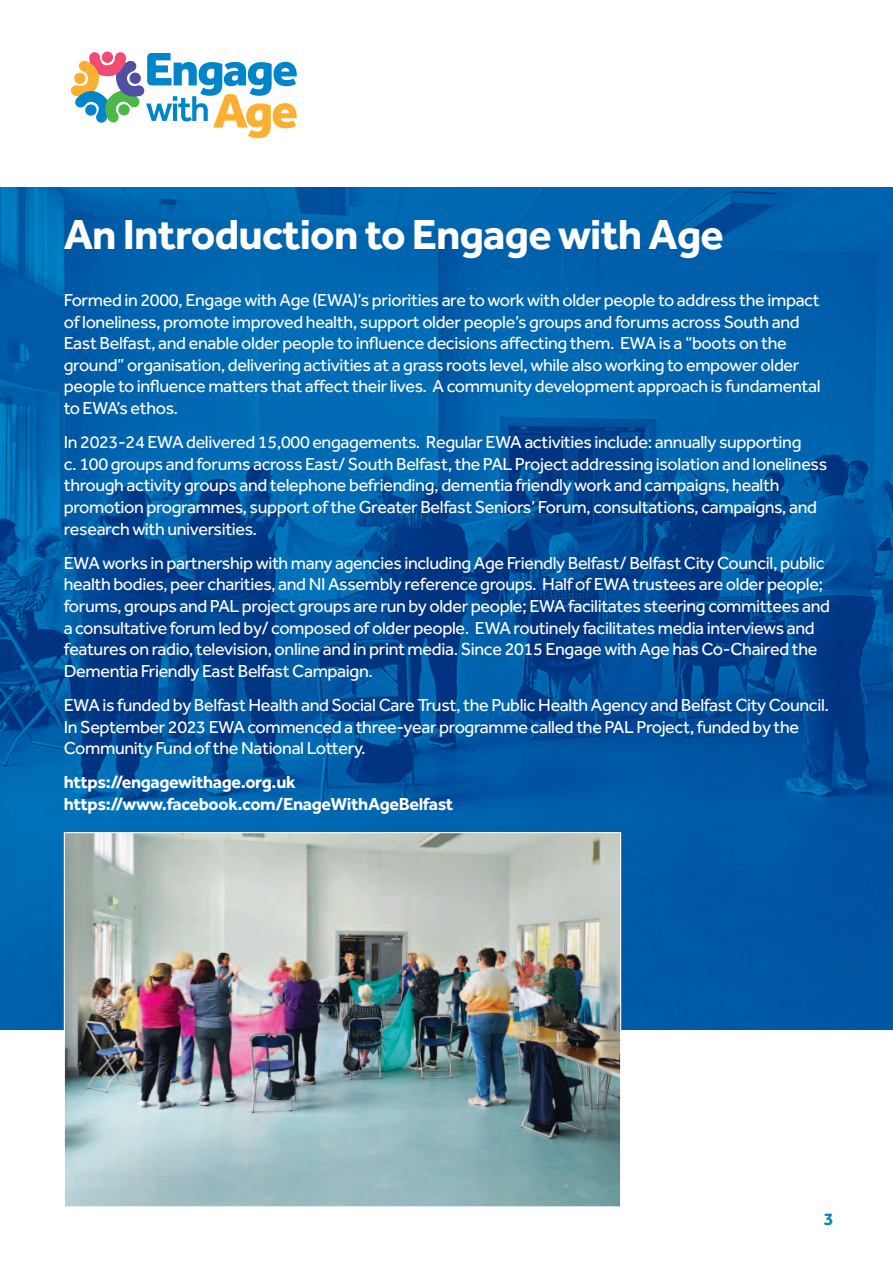
<style>
.page{position:relative;width:893px;height:1263px;background:#fff}
.page>*{position:absolute;margin:0;border:0;box-sizing:border-box;transform-origin:0 0}
.t1{font:700 43.5px "Effra";letter-spacing:-.02em;color:#fff}
.t2{font:18px/21.6px "Effra";letter-spacing:-.02em;color:#fff}
.t3{font:700 18px "Effra";letter-spacing:-.02em;color:#fff}
.t4{font:700 18px "Effra";color:#0085ca}
</style>
<div class="page">
<img style="left:0;top:188px;width:893px;height:842px">
<div style="left:102px;top:52px;width:11px;height:11px;background:#f04c74;border-radius:50%"></div>
<svg style="left:71px;top:53px;width:226px;height:85px"></svg>
<img style="left:66px;top:834px;width:553px;height:371px">
<p class="t1" style="left:64px;top:208px;width:662px">An Introduction to Engage with Age</p>
<p class="t2" style="left:64px;top:289px;width:758px">Formed in 2000, Engage with Age (EWA)’s priorities are to work with older people to address the impact of loneliness, promote improved health, support older people’s groups and forums across South and East Belfast, and enable older people to influence decisions affecting them. EWA is a “boots on the ground” organisation, delivering activities at a grass roots level, while also working to empower older people to influence matters that affect their lives. A community development approach is fundamental to EWA’s ethos.</p>
<p class="t2" style="left:64px;top:431px;width:765px">In 2023-24 EWA delivered 15,000 engagements. Regular EWA activities include: annually supporting<br>c. 100 groups and forums across East/ South Belfast, the PAL Project addressing isolation and loneliness through activity groups and telephone befriending, dementia friendly work and campaigns, health promotion programmes, support of the Greater Belfast Seniors’ Forum, consultations, campaigns, and research with universities.</p>
<p class="t2" style="left:64px;top:552px;width:768px">EWA works in partnership with many agencies including Age Friendly Belfast/ Belfast City Council, public health bodies, peer charities, and NI Assembly reference groups. Half of EWA trustees are older people; forums, groups and PAL project groups are run by older people; EWA facilitates steering committees and a consultative forum led by/ composed of older people. EWA routinely facilitates media interviews and features on radio, television, online and in print media. Since 2015 Engage with Age has Co-Chaired the Dementia Friendly East Belfast Campaign.</p>
<p class="t2" style="left:64px;top:694px;width:767px">EWA is funded by Belfast Health and Social Care Trust, the Public Health Agency and Belfast City Council.<br>In September 2023 EWA commenced a three-year programme called the PAL Project, funded by the<br>Community Fund of the National Lottery.</p>
<p class="t3" style="left:64px;top:771px;width:233px">https://engagewithage.org.uk</p>
<p class="t3" style="left:64px;top:793px;width:391px">https://www.facebook.com/EnageWithAgeBelfast</p>
<p class="t4" style="left:824px;top:1208px;width:11px">3</p>
</div>
